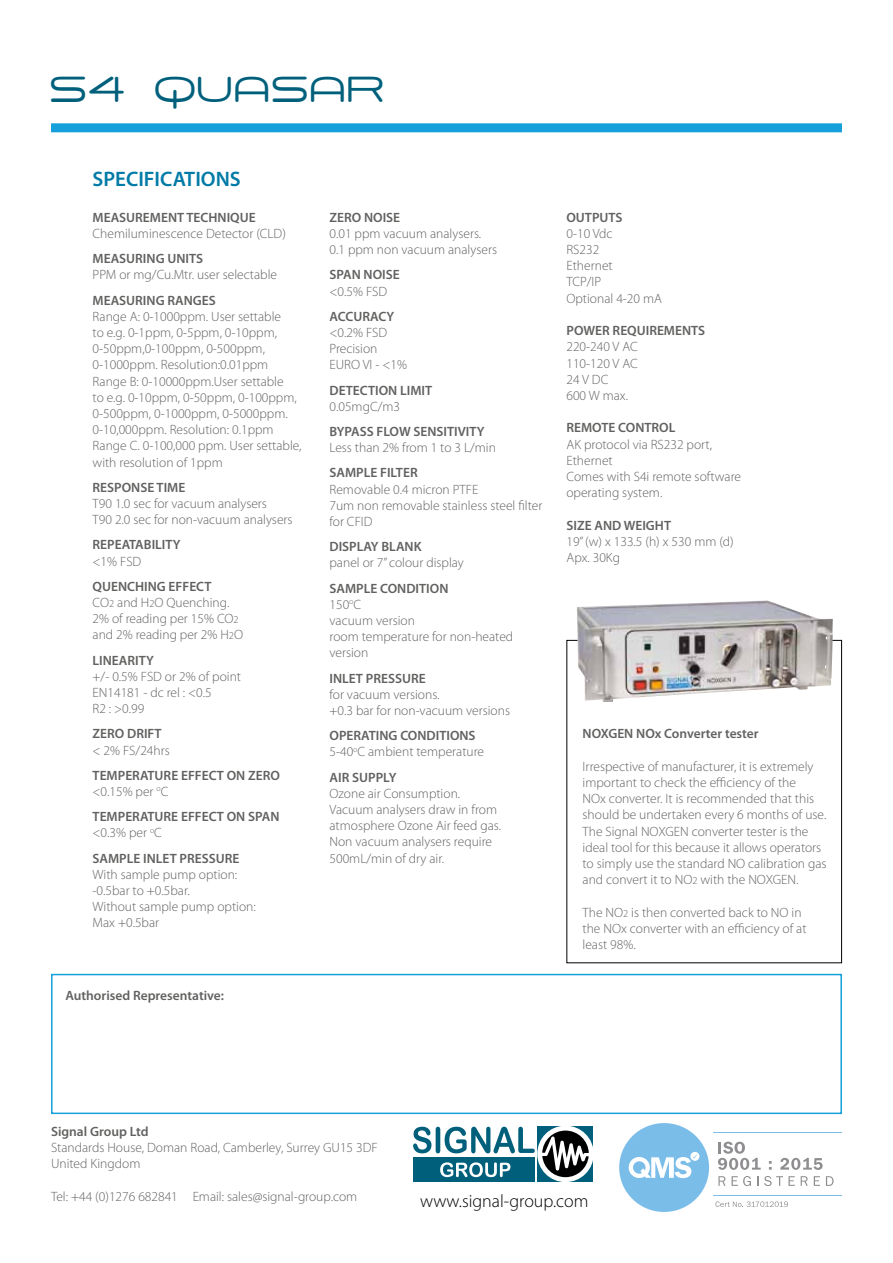
<style>
.page{position:relative;width:893px;height:1263px;background:#fff}
.page>*{position:absolute;margin:0;border:0;box-sizing:border-box;transform-origin:0 0}
.t1{font:45px "Air Conditioner";color:#00607c}
.t2{font:600 21px "Myriad Pro";color:#007aa6}
.t3{font:300 18px "Myriad Pro";color:#000}
.t4{font:300 13.5px/16.2px "Myriad Pro";color:#616160}
.t5{font:600 13.5px/16.2px "Myriad Pro";color:#616160}
.s1{font-weight:600}
.s2{font-size:10.5px}
.s3{font-weight:300}
</style>
<div class="page">
<div style="left:51px;top:974px;width:791px;height:140px;border:2px solid #159fdb"></div>
<div style="left:413px;top:1158px;width:122px;height:24px;background:#00607c"></div>
<div style="left:538px;top:1126px;width:55px;height:56px;background:#00607c"></div>
<svg style="left:537px;top:1125px;width:57px;height:57px"></svg>
<svg style="left:542px;top:1130px;width:47px;height:47px;background:#6c7072"></svg>
<svg style="left:413px;top:1127px;width:122px;height:26px"></svg>
<svg style="left:440px;top:1162px;width:70px;height:15px"></svg>
<div style="left:51px;top:123px;width:791px;height:9px;background:#159fdb"></div>
<div style="left:566px;top:640px;width:276px;height:323px;border:1px solid #000"></div>
<img style="left:577px;top:600px;width:256px;height:102px">
<div style="left:619px;top:1123px;width:90px;height:89px;background:#7abde9;border-radius:50%"></div>
<div style="left:690px;top:1152px;width:9px;height:9px;background:#fff;border-radius:50%"></div>
<svg style="left:718px;top:1176px;width:7px;height:10px"></svg>
<svg style="left:732px;top:1176px;width:19px;height:10px"></svg>
<svg style="left:757px;top:1176px;width:38px;height:10px"></svg>
<svg style="left:801px;top:1176px;width:7px;height:10px"></svg>
<svg style="left:814px;top:1176px;width:6px;height:10px"></svg>
<svg style="left:826px;top:1176px;width:8px;height:10px"></svg>
<svg style="left:715px;top:1201px;width:73px;height:6px"></svg>
<svg style="left:718px;top:1142px;width:43px;height:28px"></svg>
<svg style="left:769px;top:1161px;width:3px;height:9px"></svg>
<svg style="left:780px;top:1158px;width:43px;height:12px"></svg>
<hr style="left:713px;top:1132px;width:129px;height:1px;background:#7abde9">
<hr style="left:713px;top:1195px;width:129px;height:1px;background:#7abde9">
<svg style="left:629px;top:1154px;width:69px;height:24px"></svg>
<h1 class="t1" style="left:51px;top:60px;width:337px">S4 QUASAR</h1>
<h2 class="t2" style="left:93px;top:165px;width:150px">SPECIFICATIONS</h2>
<p class="t5" style="left:93px;top:209px;width:165px">MEASUREMENT TECHNIQUE</p>
<p class="t4" style="left:93px;top:225px;width:195px">Chemiluminescence Detector (CLD)</p>
<p class="t5" style="left:93px;top:250px;width:112px">MEASURING UNITS</p>
<p class="t4" style="left:93px;top:267px;width:186px">PPM or mg/Cu.Mtr. user selectable</p>
<p class="t5" style="left:93px;top:291px;width:125px">MEASURING RANGES</p>
<p class="t4" style="left:93px;top:308px;width:211px">Range A: 0-1000ppm. User settable<br>to e.g. 0-1ppm, 0-5ppm, 0-10ppm, 0-50ppm,0-100ppm, 0-500ppm, 0-1000ppm. Resolution:0.01ppm Range B: 0-10000ppm.User settable<br>to e.g. 0-10ppm, 0-50ppm, 0-100ppm, 0-500ppm, 0-1000ppm, 0-5000ppm.<br>0-10,000ppm. Resolution: 0.1ppm Range C. 0-100,000 ppm. User settable, with resolution of 1ppm</p>
<p class="t5" style="left:93px;top:479px;width:94px">RESPONSE TIME</p>
<p class="t4" style="left:93px;top:495px;width:201px">T90 1.0 sec for vacuum analysers<br>T90 2.0 sec for non-vacuum analysers</p>
<p class="t5" style="left:93px;top:536px;width:89px">REPEATABILITY</p>
<p class="t4" style="left:93px;top:553px;width:50px">&lt;1% FSD</p>
<p class="t4" style="left:93px;top:578px;width:152px"><span class="s1">QUENCHING EFFECT<br></span>CO<span class="s2">2</span> and H<span class="s2">2</span>O Quenching.<br>2% of reading per 15% CO<span class="s2">2 </span>and 2% reading per 2% H<span class="s2">2</span>O</p>
<p class="t5" style="left:93px;top:651px;width:63px">LINEARITY</p>
<p class="t4" style="left:93px;top:668px;width:150px">+/- 0.5% FSD or 2% of point<br>EN14181 - dc rel : &lt;0.5<br>R2 : &gt;0.99</p>
<p class="t5" style="left:93px;top:725px;width:70px">ZERO DRIFT</p>
<p class="t4" style="left:93px;top:742px;width:79px">&lt; 2% FS/24hrs</p>
<p class="t5" style="left:93px;top:767px;width:189px">TEMPERATURE EFFECT ON ZERO <span class="s3">&lt;0.15% per</span> <sup>o</sup><span class="s3">C</span></p>
<p class="t5" style="left:93px;top:808px;width:188px">TEMPERATURE EFFECT ON SPAN <span class="s3">&lt;0.3% per</span> <sup>o</sup><span class="s3">C</span></p>
<p class="t5" style="left:93px;top:849px;width:148px">SAMPLE INLET PRESSURE</p>
<p class="t4" style="left:93px;top:866px;width:165px">With sample pump option: -0.5bar to +0.5bar.<br>Without sample pump option:<br>Max +0.5bar</p>
<p class="t5" style="left:65px;top:986px;width:160px">Authorised Representative:</p>
<p class="t5" style="left:330px;top:209px;width:72px">ZERO NOISE</p>
<p class="t4" style="left:330px;top:225px;width:169px">0.01 ppm vacuum analysers.<br>0.1 ppm non vacuum analysers</p>
<p class="t5" style="left:330px;top:266px;width:72px">SPAN NOISE</p>
<p class="t4" style="left:330px;top:283px;width:59px">&lt;0.5% FSD</p>
<p class="t5" style="left:330px;top:308px;width:66px">ACCURACY</p>
<p class="t4" style="left:330px;top:324px;width:79px">&lt;0.2% FSD<br>Precision<br>EURO VI - &lt;1%</p>
<p class="t5" style="left:330px;top:382px;width:104px">DETECTION LIMIT</p>
<p class="t4" style="left:330px;top:398px;width:72px">0.05mgC/m3</p>
<p class="t5" style="left:330px;top:423px;width:157px">BYPASS FLOW SENSITIVITY</p>
<p class="t4" style="left:330px;top:439px;width:168px">Less than 2% from 1 to 3 L/min</p>
<p class="t5" style="left:330px;top:464px;width:90px">SAMPLE FILTER</p>
<p class="t4" style="left:330px;top:481px;width:214px">Removable 0.4 micron PTFE<br>7um non removable stainless steel filter for CFID</p>
<p class="t5" style="left:330px;top:538px;width:94px">DISPLAY BLANK</p>
<p class="t4" style="left:330px;top:555px;width:136px">panel or 7” colour display</p>
<p class="t4" style="left:330px;top:580px;width:185px"><span class="s1">SAMPLE CONDITION<br></span>150<sup>o</sup>C<br>vacuum version<br>room temperature for non-heated version</p>
<p class="t5" style="left:330px;top:669px;width:98px">INLET PRESSURE</p>
<p class="t4" style="left:330px;top:686px;width:182px">for vacuum versions.<br>+0.3 bar for non-vacuum versions</p>
<p class="t4" style="left:330px;top:727px;width:156px"><span class="s1">OPERATING CONDITIONS<br></span>5-40<sup>o</sup>C ambient temperature</p>
<p class="t5" style="left:330px;top:768px;width:68px">AIR SUPPLY</p>
<p class="t4" style="left:330px;top:785px;width:173px">Ozone air Consumption.<br>Vacuum analysers draw in from atmosphere Ozone Air feed gas.<br>Non vacuum analysers require<br>500mL/min of dry air.</p>
<p class="t5" style="left:566px;top:209px;width:58px">OUTPUTS</p>
<p class="t4" style="left:566px;top:225px;width:97px">0-10 Vdc<br>RS232<br>Ethernet<br>TCP/IP<br>Optional 4-20 mA</p>
<p class="t5" style="left:566px;top:322px;width:140px">POWER REQUIREMENTS</p>
<p class="t4" style="left:566px;top:339px;width:73px">220-240 V AC<br>110-120 V AC<br>24 V DC<br>600 W max.</p>
<p class="t5" style="left:566px;top:419px;width:110px">REMOTE CONTROL</p>
<p class="t4" style="left:566px;top:436px;width:176px">AK protocol via RS232 port,<br>Ethernet<br>Comes with S4i remote software operating system.</p>
<p class="t5" style="left:566px;top:516px;width:106px">SIZE AND WEIGHT</p>
<p class="t4" style="left:566px;top:533px;width:169px">19” (w) x 133.5 (h) x 530 mm (d)<br>Apx. 30Kg</p>
<p class="t5" style="left:583px;top:725px;width:178px">NOXGEN NOx Converter tester</p>
<p class="t4" style="left:583px;top:758px;width:245px">Irrespective of manufacturer, it is extremely important to check the efficiency of the<br>NOx converter. It is recommended that this should be undertaken every 6 months of use.<br>The Signal NOXGEN converter tester is the ideal tool for this because it allows operators to simply use the standard NO calibration gas and convert it to NO<span class="s2">2</span> with the NOXGEN.</p>
<p class="t4" style="left:583px;top:904px;width:225px">The NO<span class="s2">2</span> is then converted back to NO in the NOx converter with an efficiency of at least 98%.</p>
<p class="t5" style="left:51px;top:1123px;width:99px">Signal Group Ltd</p>
<p class="t4" style="left:51px;top:1139px;width:328px">Standards House, Doman Road, Camberley, Surrey GU15 3DF<br>United Kingdom</p>
<p class="t4" style="left:51px;top:1188px;width:308px">Tel: +44 (0)1276 682841 Email: sales@signal-group.com</p>
<h3 class="t3" style="left:420px;top:1190px;width:170px">www.signal-group.com</h3>
</div>
